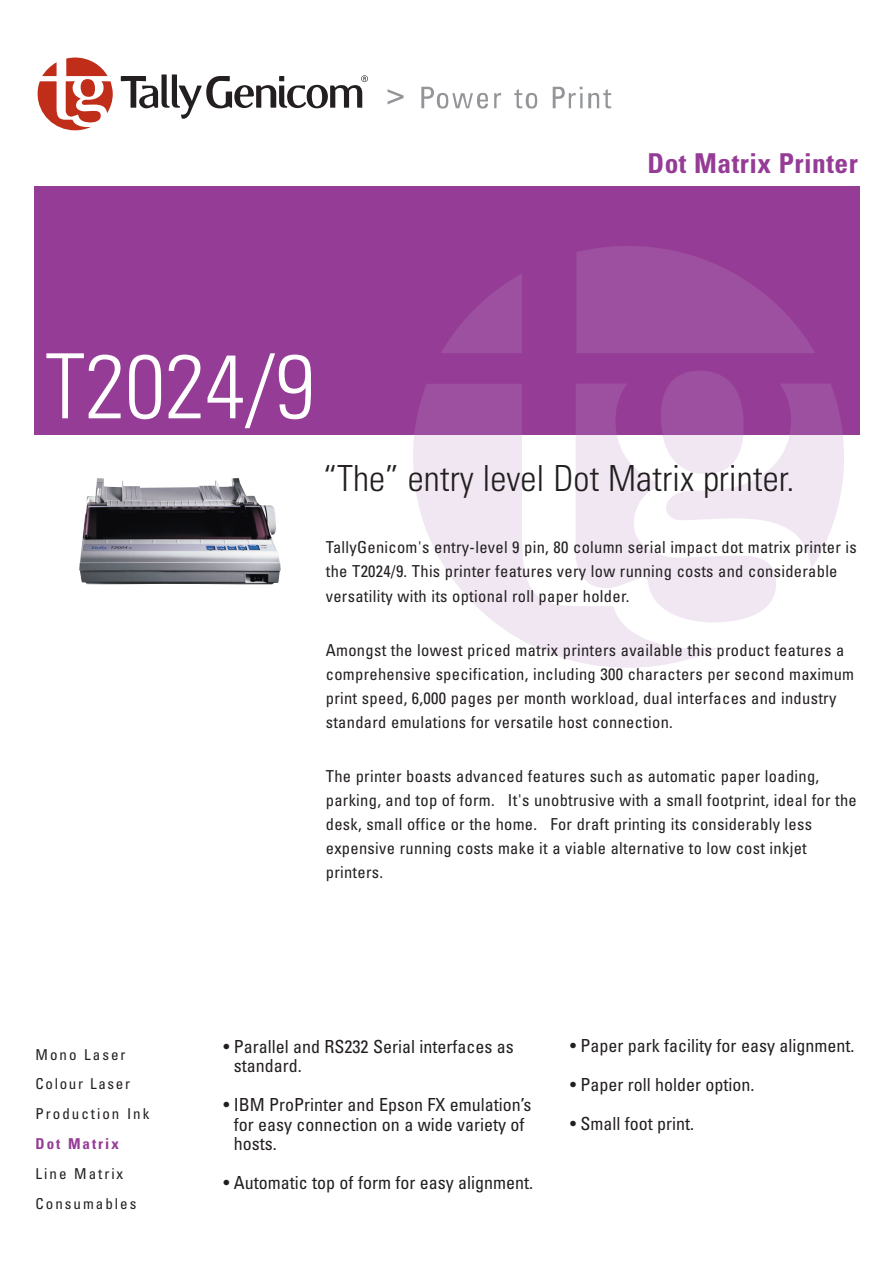
<style>
.page{position:relative;width:893px;height:1263px;background:#fff}
.page>*{position:absolute;margin:0;border:0;box-sizing:border-box;transform-origin:0 0}
.t1{font:300 condensed 90px "Univers";color:#fff}
.t2{font:300 condensed 36px "Univers";color:#231f20}
.t3{font:700 condensed 27.3px "Univers";letter-spacing:.02em;color:#953c96}
.t4{font:condensed 18px/19.5px "Univers";color:#231f20}
.t5{font:condensed 16.5px/24px "Univers";letter-spacing:.02em;color:#231f20}
.t6{font:condensed 15px/30.2px "Univers";letter-spacing:.135em;color:#231f20}
.t7{font:condensed 15px/28.7px "Univers";letter-spacing:.11em;color:#231f20}
.t8{font:700 condensed 15px "Univers";letter-spacing:.135em;color:#953c96}
</style>
<div class="page">
<div style="left:34px;top:186px;width:825px;height:248px;background:#953c96"></div>
<img style="left:413px;top:247px;width:430px;height:420px">
<img style="left:79px;top:478px;width:202px;height:106px">
<svg style="left:38px;top:58px;width:75px;height:72px"></svg>
<svg style="left:121px;top:74px;width:247px;height:45px"></svg>
<svg style="left:421px;top:87px;width:67px;height:22px"></svg>
<svg style="left:494px;top:93px;width:7px;height:15px"></svg>
<svg style="left:514px;top:89px;width:23px;height:20px"></svg>
<svg style="left:552px;top:87px;width:30px;height:21px"></svg>
<svg style="left:588px;top:89px;width:23px;height:19px"></svg>
<svg style="left:387px;top:89px;width:16px;height:15px"></svg>
<h3 class="t3" style="left:647px;top:153px;width:212px">Dot Matrix Printer</h3>
<h1 class="t1" style="left:45px;top:353px;width:271px">T2024/9</h1>
<h2 class="t2" style="left:323px;top:465px;width:473px">“The” entry level Dot Matrix printer.</h2>
<p class="t5" style="left:326px;top:537px;width:532px">TallyGenicom's entry-level 9 pin, 80 column serial impact dot matrix printer is the T2024/9. This printer features very low running costs and considerable versatility with its optional roll paper holder.</p>
<p class="t5" style="left:326px;top:639px;width:530px">Amongst the lowest priced matrix printers available this product features a comprehensive specification, including 300 characters per second maximum print speed, 6,000 pages per month workload, dual interfaces and industry standard emulations for versatile host connection.</p>
<p class="t5" style="left:326px;top:766px;width:532px">The printer boasts advanced features such as automatic paper loading, parking, and top of form. It's unobtrusive with a small footprint, ideal for the desk, small office or the home. For draft printing its considerably less expensive running costs make it a viable alternative to low cost inkjet printers.</p>
<p class="t7" style="left:36px;top:1042px;width:96px">Mono Laser<br>Colour Laser</p>
<p class="t6" style="left:36px;top:1100px;width:115px">Production Ink</p>
<p class="t8" style="left:36px;top:1138px;width:85px">Dot Matrix</p>
<p class="t6" style="left:36px;top:1160px;width:102px">Line Matrix<br>Consumables</p>
<p class="t4" style="left:234px;top:1038px;width:281px;text-indent:-10px">• Parallel and RS232 Serial interfaces as standard.</p>
<p class="t4" style="left:234px;top:1097px;width:299px;text-indent:-10px">• IBM ProPrinter and Epson FX emulation’s for easy connection on a wide variety of hosts.</p>
<p class="t4" style="left:223px;top:1175px;width:311px">• Automatic top of form for easy alignment.</p>
<p class="t4" style="left:570px;top:1037px;width:286px">• Paper park facility for easy alignment.</p>
<p class="t4" style="left:570px;top:1076px;width:186px">• Paper roll holder option.</p>
<p class="t4" style="left:570px;top:1115px;width:126px">• Small foot print.</p>
</div>
